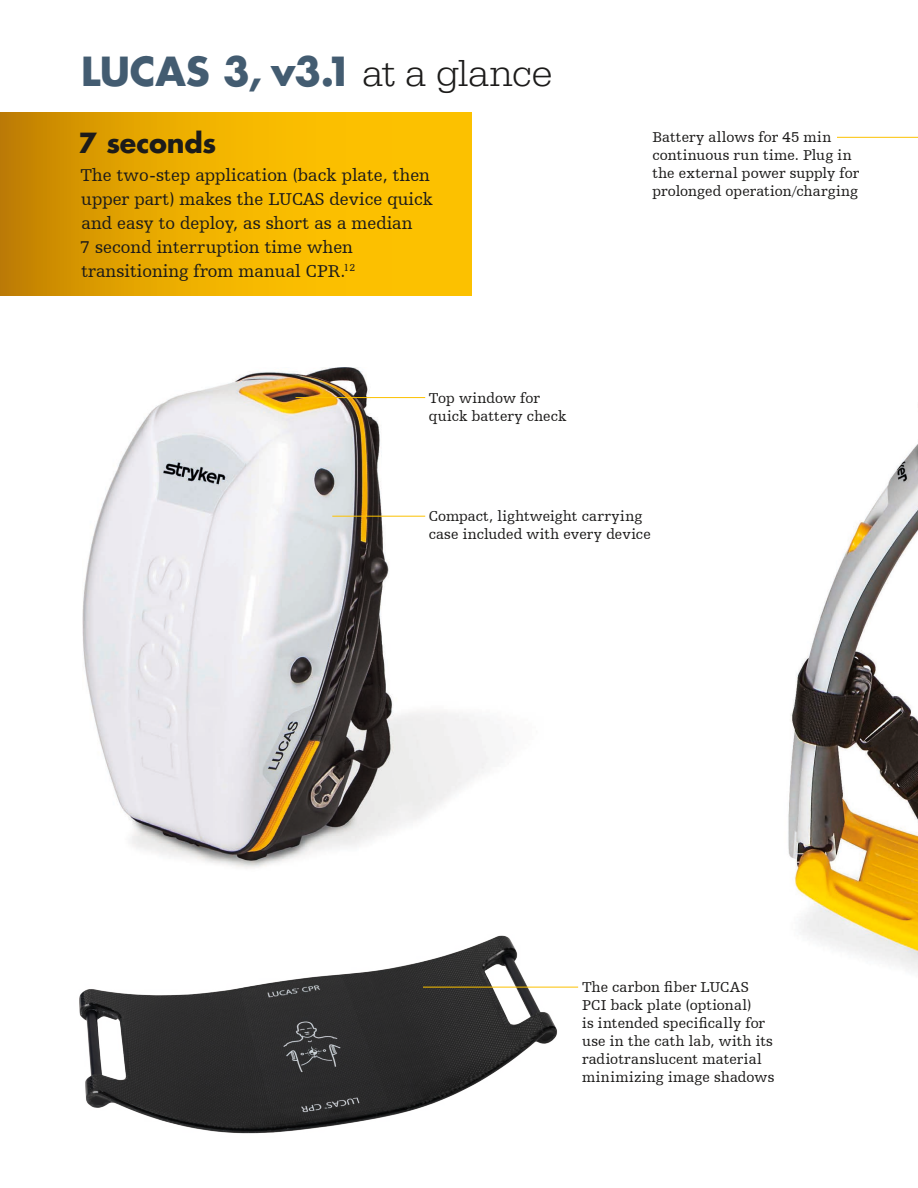
<style>
.page{position:relative;width:918px;height:1188px;background:#fff}
.page>*{position:absolute;margin:0;border:0;box-sizing:border-box;transform-origin:0 0}
.t1{font:700 39px "Futura For Stryker";letter-spacing:-.005em;color:#435c71}
.t2{font:700 27px "Futura For Stryker";letter-spacing:-.01em;color:#1c1b1a}
.t3{font:18px/24px "Humanist Slabserif 712 BT";color:#1c1b1a}
.t4{font:15px/18px "Humanist Slabserif 712 BT";letter-spacing:.01em;color:#1c1b1a}
.s1{font-family:"URW Egyptienne TOT";font-weight:300;color:#1c1b1a}
</style>
<div class="page">
<img style="left:83px;top:368px;width:406px;height:500px">
<img style="left:788px;top:136px;width:130px;height:834px">
<img style="left:79px;top:935px;width:490px;height:199px">
<svg style="left:836px;top:137px;width:82px;height:32px"></svg>
<svg style="left:0;top:112px;width:471px;height:183px;background:#ebad00"></svg>
<hr style="left:423px;top:987px;width:155px;height:1px;background:#fcc100">
<hr style="left:332px;top:516px;width:93px;height:1px;background:#fcc100">
<hr style="left:296px;top:397px;width:129px;height:1px;background:#fcc100">
<h1 class="t1" style="left:81px;top:46px;width:473px">LUCAS 3, v3.1 <span class="s1">at a glance</span></h1>
<h2 class="t2" style="left:79px;top:125px;width:139px">7 seconds</h2>
<p class="t3" style="left:80px;top:163px;width:354px">The two-step application (back plate, then upper part) makes the LUCAS device quick and easy to deploy, as short as a median<br>7 second interruption time when transitioning from manual CPR.<sup>12</sup></p>
<p class="t4" style="left:429px;top:389px;width:139px">Top window for quick battery check</p>
<p class="t4" style="left:652px;top:128px;width:208px">Battery allows for 45 min continuous run time. Plug in the external power supply for prolonged operation/charging</p>
<p class="t4" style="left:429px;top:507px;width:224px">Compact, lightweight carrying case included with every device</p>
<p class="t4" style="left:582px;top:977px;width:194px">The carbon fiber LUCAS<br>PCI back plate (optional)<br>is intended specifically for use in the cath lab, with its radiotranslucent material minimizing image shadows</p>
</div>
